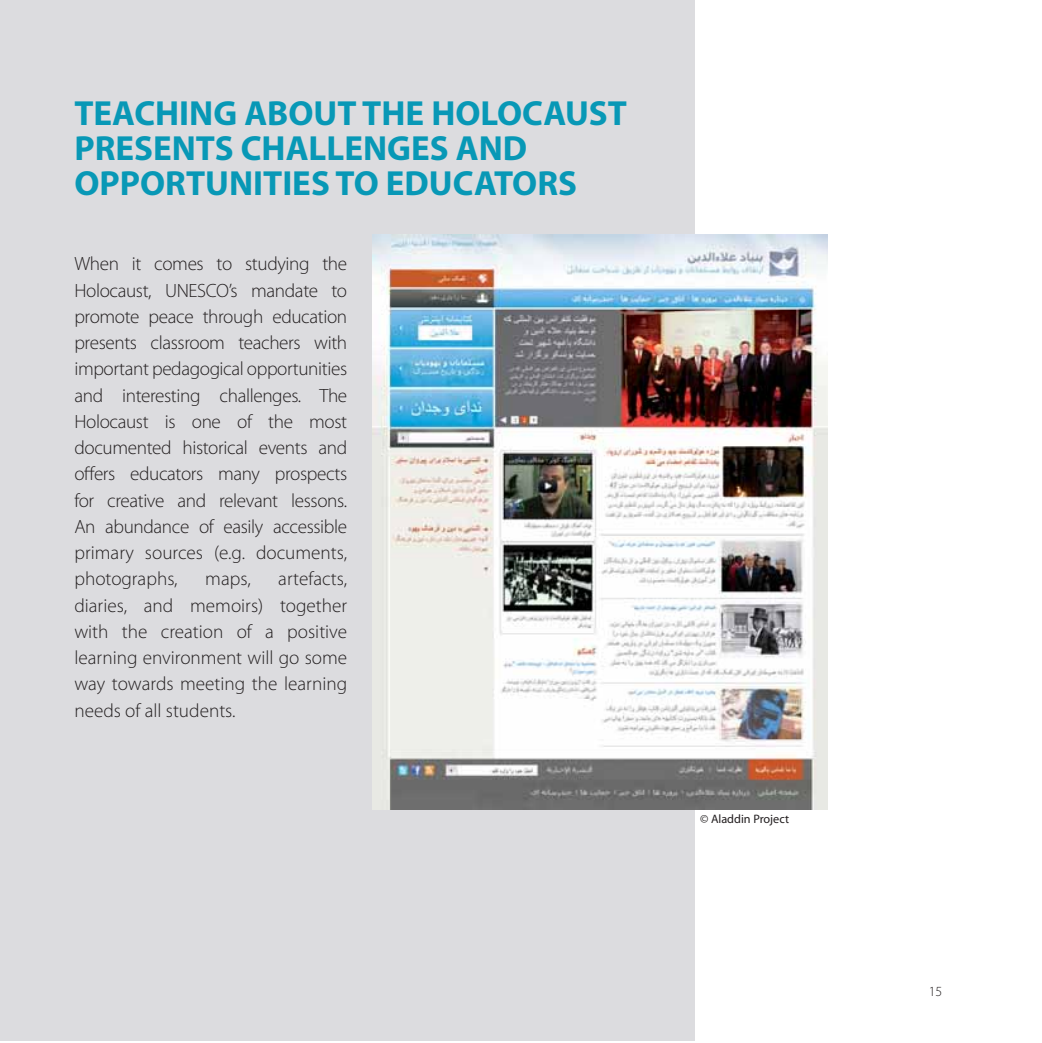
<style>
.page{position:relative;width:1042px;height:1043px;background:#fff}
.page>*{position:absolute;margin:0;border:0;box-sizing:border-box;transform-origin:0 0}
.t1{font:700 35px/35px "Myriad Pro";color:#0898b6}
.t2{font:300 19.25px/26.2px "Myriad Pro";color:#231f20;text-align:justify}
.t3{font:300 14px "Myriad Pro";color:#231f20}
.t4{font:12.25px "Myriad Pro";color:#231f20}
</style>
<div class="page">
<div style="left:0;top:0;width:694px;height:1040px;background:#dcdcdf"></div>
<img style="left:372px;top:235px;width:455px;height:574px">
<h1 class="t1" style="left:74px;top:98px;width:554px">TEACHING ABOUT THE HOLOCAUST<br>PRESENTS CHALLENGES AND<br>OPPORTUNITIES TO EDUCATORS</h1>
<p class="t2" style="left:74px;top:252px;width:274px">When it comes to studying the Holocaust, UNESCO’s mandate to promote peace through education presents classroom teachers with important pedagogical opportunities and interesting challenges. The Holocaust is one of the most documented historical events and offers educators many prospects for creative and relevant lessons.<br>An abundance of easily accessible primary sources (e.g. documents, photographs,</p>
<p class="t2" style="left:74px;top:567px;width:274px;text-indent:204px">artefacts, diaries, and memoirs) together with the creation of a positive learning environment will go some way towards meeting the learning needs of all students.</p>
<p class="t2" style="left:205px;top:567px;width:47px">maps,</p>
<p class="t4" style="left:700px;top:814px;width:90px">© Aladdin Project</p>
<p class="t3" style="left:928px;top:986px;width:15px">15</p>
</div>
